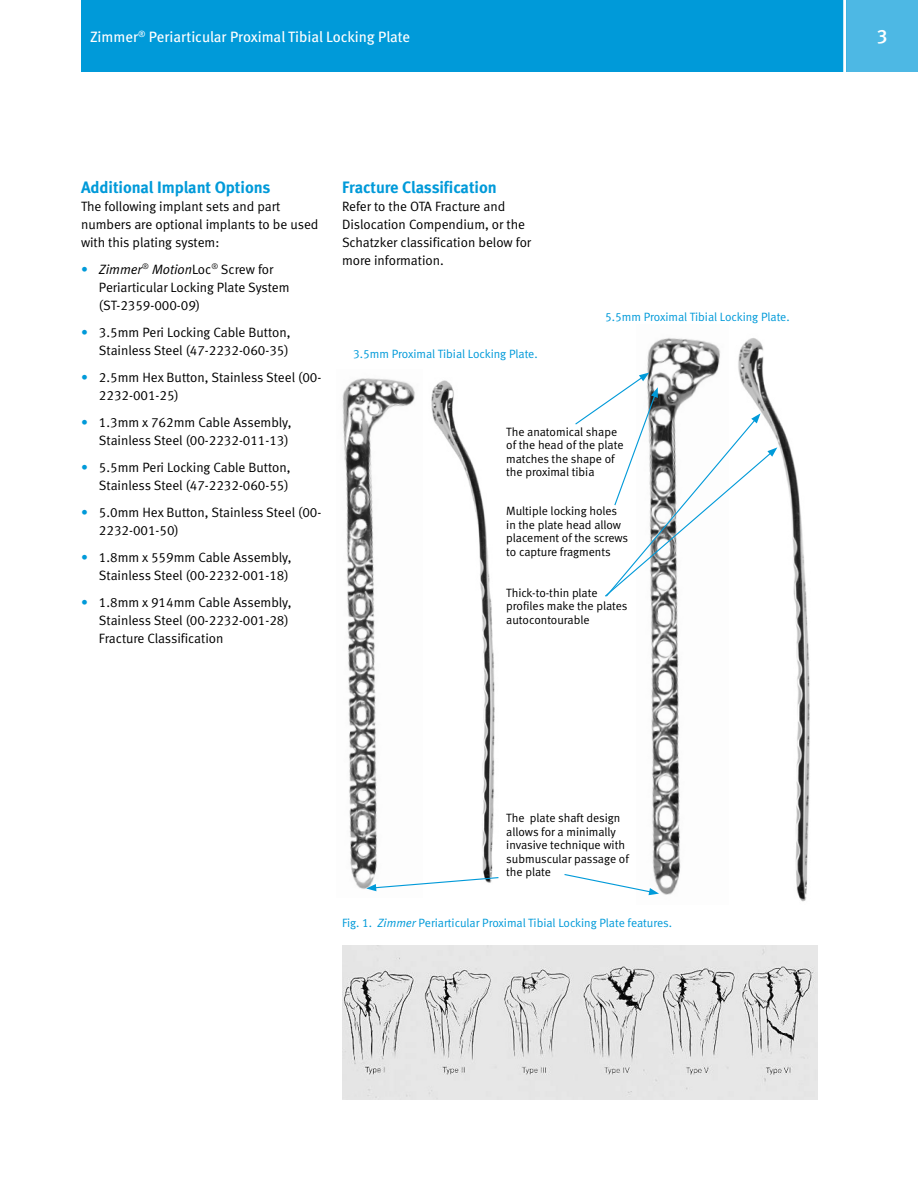
<style>
.page{position:relative;width:918px;height:1188px;background:#fff}
.page>*{position:absolute;margin:0;border:0;box-sizing:border-box;transform-origin:0 0}
.t1{font:19.5px "Meta Medium LF";color:#fff}
.t2{font:16.5px "Meta Bold LF";color:#009ad9}
.t3{font:15px "Meta Book LF";color:#fff}
.t4{font:13.5px/18px "Meta Normal LF";color:#000}
.t5{font:12px/13.5px "Meta Normal LF";color:#000}
.t6{font:12px "Meta Normal LF";letter-spacing:-.005em;color:#009ad9}
.s1{color:#009ad9}
.s2{font-style:italic}
</style>
<div class="page">
<div style="left:846px;top:0;width:72px;height:72px;background:#4db8e4"></div>
<div style="left:81px;top:0;width:765px;height:72px;background:#009ad9"></div>
<hr style="left:843px;top:0;width:3px;height:75px;background:#fff">
<img style="left:738px;top:338px;width:72px;height:564px">
<img style="left:647px;top:338px;width:73px;height:558px">
<img style="left:431px;top:380px;width:64px;height:496px">
<img style="left:342px;top:378px;width:73px;height:514px">
<svg style="left:564px;top:873px;width:95px;height:22px"></svg>
<svg style="left:575px;top:373px;width:202px;height:225px"></svg>
<svg style="left:366px;top:876px;width:133px;height:15px"></svg>
<img style="left:342px;top:945px;width:476px;height:154px">
<p class="t3" style="left:90px;top:28px;width:322px">Zimmer<sup>®</sup> Periarticular Proximal Tibial Locking Plate</p>
<h1 class="t1" style="left:877px;top:25px;width:12px">3</h1>
<p class="t2" style="left:81px;top:177px;width:191px">Additional Implant Options</p>
<p class="t4" style="left:81px;top:197px;width:239px">The following implant sets and part numbers are optional implants to be used with this plating system:</p>
<p class="t4" style="left:99px;top:260px;width:192px;text-indent:-18px"><span class="s1">•</span> <span class="s2">Zimmer</span><sup>®</sup> <span class="s2">Motion</span>Loc<sup>®</sup> Screw for<br>Periarticular Locking Plate System (ST-2359-000-09)</p>
<p class="t4" style="left:81px;top:323px;width:211px;text-align:right"><span class="s1">•</span> 3.5mm Peri Locking Cable Button,<br>Stainless Steel (47-2232-060-35)</p>
<p class="t4" style="left:99px;top:368px;width:224px;text-indent:-18px"><span class="s1">•</span> 2.5mm Hex Button, Stainless Steel (00-<br>2232-001-25)</p>
<p class="t4" style="left:81px;top:413px;width:212px;text-align:right"><span class="s1">•</span> 1.3mm x 762mm Cable Assembly,<br>Stainless Steel (00-2232-011-13)</p>
<p class="t4" style="left:81px;top:458px;width:211px;text-align:right"><span class="s1">•</span> 5.5mm Peri Locking Cable Button,<br>Stainless Steel (47-2232-060-55)</p>
<p class="t4" style="left:99px;top:503px;width:224px;text-indent:-18px"><span class="s1">•</span> 5.0mm Hex Button, Stainless Steel (00-<br>2232-001-50)</p>
<p class="t4" style="left:81px;top:548px;width:212px;text-align:right"><span class="s1">•</span> 1.8mm x 559mm Cable Assembly,<br>Stainless Steel (00-2232-001-18)</p>
<p class="t4" style="left:99px;top:593px;width:194px;text-indent:-18px"><span class="s1">•</span> 1.8mm x 914mm Cable Assembly,<br>Stainless Steel (00-2232-001-28)<br>Fracture Classification</p>
<p class="t2" style="left:342px;top:177px;width:156px">Fracture Classification</p>
<p class="t4" style="left:342px;top:197px;width:191px">Refer to the OTA Fracture and<br>Dislocation Compendium, or the<br>Schatzker classification below for more information.</p>
<p class="t6" style="left:353px;top:346px;width:186px">3.5mm Proximal Tibial Locking Plate.</p>
<p class="t6" style="left:605px;top:310px;width:186px">5.5mm Proximal Tibial Locking Plate.</p>
<p class="t5" style="left:506px;top:425px;width:119px">The anatomical shape of the head of the plate matches the shape of the proximal tibia</p>
<p class="t5" style="left:506px;top:504px;width:124px">Multiple locking holes in the plate head allow placement of the screws to capture fragments</p>
<p class="t5" style="left:506px;top:586px;width:123px">Thick-to-thin plate profiles make the plates autocontourable</p>
<p class="t5" style="left:506px;top:811px;width:124px">The plate shaft design allows for a minimally invasive technique with submuscular passage of the plate</p>
<p class="t6" style="left:342px;top:916px;width:331px">Fig. 1. <span class="s2">Zimmer</span> Periarticular Proximal Tibial Locking Plate features.</p>
</div>
